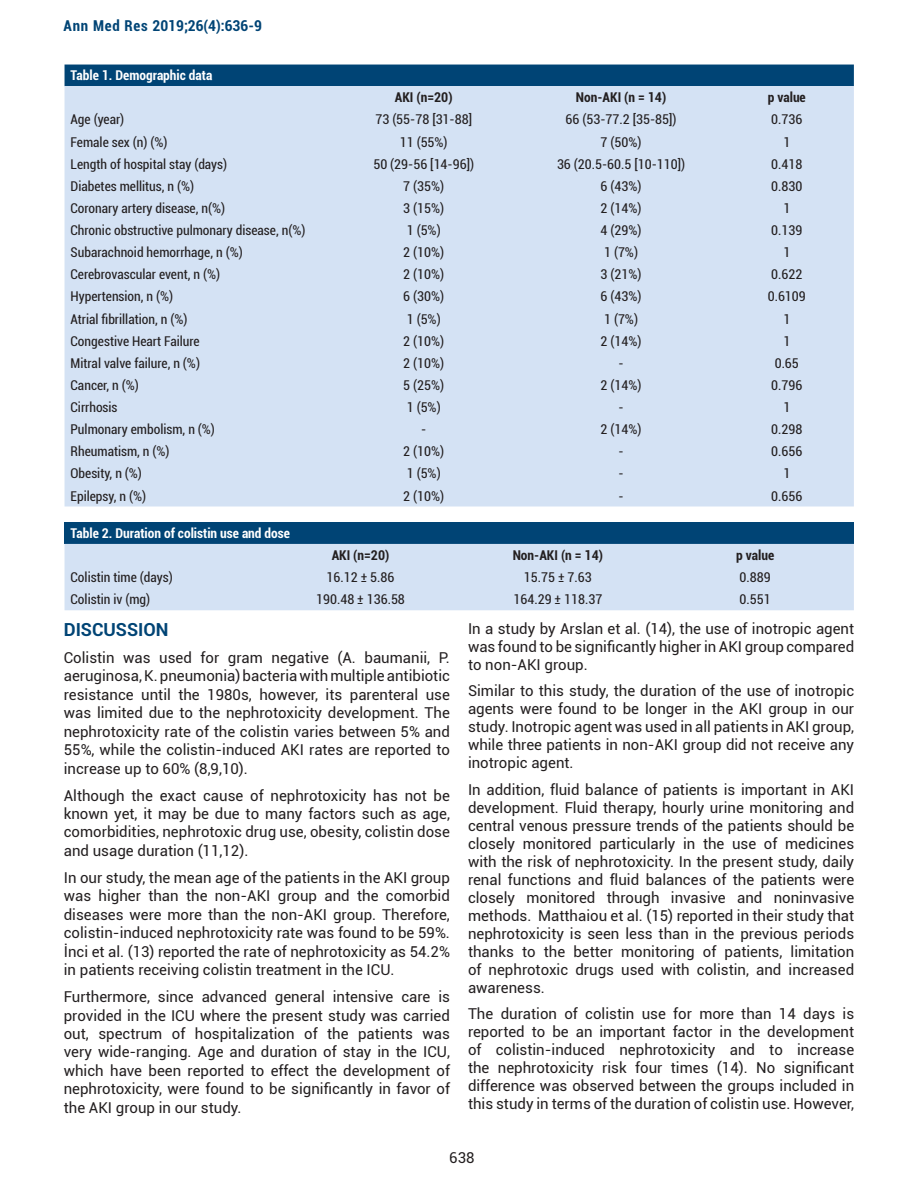
<style>
.page{position:relative;width:918px;height:1188px;background:#fff}
.page>*{position:absolute;margin:0;border:0;box-sizing:border-box;transform-origin:0 0}
.t1{font:700 18px "Roboto";color:#004475}
.t2{font:15px/18px "Roboto";color:#231f20;text-align:justify}
.t3{font:700 condensed 15px "Roboto";letter-spacing:.025em;color:#004475}
.tablo_içerik{font:condensed 13.5px "Roboto";color:#231f20}
.tablo_başlık{font:700 condensed 13.5px "Roboto";color:#fff}
.tablo_içerik-2{font:700 condensed 13.5px "Roboto";color:#231f20}
</style>
<div class="page">
<div style="left:65px;top:65px;width:789px;height:21px;background:#004475"></div>
<div style="left:65px;top:86px;width:789px;height:421px;background:#d4e2f4"></div>
<div style="left:65px;top:522px;width:789px;height:22px;background:#004475"></div>
<div style="left:65px;top:544px;width:789px;height:66px;background:#d4e2f4"></div>
<p class="t3" style="left:64px;top:15px;width:200px">Ann Med Res 2019;26(4):636-9</p>
<p class="tablo_başlık" style="left:71px;top:66px;width:143px">Table 1. Demographic data</p>
<p class="tablo_içerik-2" style="left:395px;top:88px;width:59px">AKI (n=20)</p>
<p class="tablo_içerik-2" style="left:576px;top:88px;width:92px">Non-AKI (n = 14)</p>
<p class="tablo_içerik-2" style="left:768px;top:88px;width:40px">p value</p>
<p class="tablo_içerik" style="left:71px;top:110px;width:55px">Age (year)</p>
<p class="tablo_içerik" style="left:375px;top:110px;width:98px">73 (55-78 [31-88]</p>
<p class="tablo_içerik" style="left:566px;top:110px;width:112px">66 (53-77.2 [35-85])</p>
<p class="tablo_içerik" style="left:771px;top:110px;width:33px">0.736</p>
<p class="tablo_içerik" style="left:71px;top:132px;width:99px">Female sex (n) (%)</p>
<p class="tablo_içerik" style="left:400px;top:132px;width:49px">11 (55%)</p>
<p class="tablo_içerik" style="left:601px;top:132px;width:42px">7 (50%)</p>
<p class="tablo_içerik" style="left:783px;top:132px;width:8px">1</p>
<p class="tablo_içerik" style="left:71px;top:154px;width:158px">Length of hospital stay (days)</p>
<p class="tablo_içerik" style="left:373px;top:154px;width:102px">50 (29-56 [14-96])</p>
<p class="tablo_içerik" style="left:557px;top:154px;width:130px">36 (20.5-60.5 [10-110])</p>
<p class="tablo_içerik" style="left:771px;top:154px;width:33px">0.418</p>
<p class="tablo_içerik" style="left:71px;top:177px;width:125px">Diabetes mellitus, n (%)</p>
<p class="tablo_içerik" style="left:403px;top:177px;width:42px">7 (35%)</p>
<p class="tablo_içerik" style="left:601px;top:177px;width:42px">6 (43%)</p>
<p class="tablo_içerik" style="left:771px;top:177px;width:33px">0.830</p>
<p class="tablo_içerik" style="left:71px;top:199px;width:156px">Coronary artery disease, n(%)</p>
<p class="tablo_içerik" style="left:403px;top:199px;width:42px">3 (15%)</p>
<p class="tablo_içerik" style="left:601px;top:199px;width:42px">2 (14%)</p>
<p class="tablo_içerik" style="left:783px;top:199px;width:8px">1</p>
<p class="tablo_içerik" style="left:71px;top:221px;width:236px">Chronic obstructive pulmonary disease, n(%)</p>
<p class="tablo_içerik" style="left:407px;top:221px;width:35px">1 (5%)</p>
<p class="tablo_içerik" style="left:601px;top:221px;width:42px">4 (29%)</p>
<p class="tablo_içerik" style="left:771px;top:221px;width:33px">0.139</p>
<p class="tablo_içerik" style="left:71px;top:243px;width:174px">Subarachnoid hemorrhage, n (%)</p>
<p class="tablo_içerik" style="left:403px;top:243px;width:42px">2 (10%)</p>
<p class="tablo_içerik" style="left:604px;top:243px;width:35px">1 (7%)</p>
<p class="tablo_içerik" style="left:783px;top:243px;width:8px">1</p>
<p class="tablo_içerik" style="left:71px;top:265px;width:151px">Cerebrovascular event, n (%)</p>
<p class="tablo_içerik" style="left:403px;top:265px;width:42px">2 (10%)</p>
<p class="tablo_içerik" style="left:601px;top:265px;width:42px">3 (21%)</p>
<p class="tablo_içerik" style="left:771px;top:265px;width:33px">0.622</p>
<p class="tablo_içerik" style="left:71px;top:287px;width:104px">Hypertension, n (%)</p>
<p class="tablo_içerik" style="left:403px;top:287px;width:42px">6 (30%)</p>
<p class="tablo_içerik" style="left:601px;top:287px;width:42px">6 (43%)</p>
<p class="tablo_içerik" style="left:768px;top:287px;width:40px">0.6109</p>
<p class="tablo_içerik" style="left:71px;top:309px;width:118px">Atrial fibrillation, n (%)</p>
<p class="tablo_içerik" style="left:407px;top:309px;width:35px">1 (5%)</p>
<p class="tablo_içerik" style="left:604px;top:309px;width:35px">1 (7%)</p>
<p class="tablo_içerik" style="left:783px;top:309px;width:8px">1</p>
<p class="tablo_içerik" style="left:71px;top:331px;width:131px">Congestive Heart Failure</p>
<p class="tablo_içerik" style="left:403px;top:331px;width:42px">2 (10%)</p>
<p class="tablo_içerik" style="left:601px;top:331px;width:42px">2 (14%)</p>
<p class="tablo_içerik" style="left:783px;top:331px;width:8px">1</p>
<p class="tablo_içerik" style="left:71px;top:354px;width:131px">Mitral valve failure, n (%)</p>
<p class="tablo_içerik" style="left:403px;top:354px;width:42px">2 (10%)</p>
<p class="tablo_içerik" style="left:618px;top:354px;width:7px">-</p>
<p class="tablo_içerik" style="left:775px;top:354px;width:26px">0.65</p>
<p class="tablo_içerik" style="left:71px;top:376px;width:70px">Cancer, n (%)</p>
<p class="tablo_içerik" style="left:403px;top:376px;width:42px">5 (25%)</p>
<p class="tablo_içerik" style="left:601px;top:376px;width:42px">2 (14%)</p>
<p class="tablo_içerik" style="left:771px;top:376px;width:33px">0.796</p>
<p class="tablo_içerik" style="left:71px;top:398px;width:49px">Cirrhosis</p>
<p class="tablo_içerik" style="left:407px;top:398px;width:35px">1 (5%)</p>
<p class="tablo_içerik" style="left:618px;top:398px;width:7px">-</p>
<p class="tablo_içerik" style="left:783px;top:398px;width:8px">1</p>
<p class="tablo_içerik" style="left:71px;top:420px;width:146px">Pulmonary embolism, n (%)</p>
<p class="tablo_içerik" style="left:421px;top:420px;width:7px">-</p>
<p class="tablo_içerik" style="left:601px;top:420px;width:42px">2 (14%)</p>
<p class="tablo_içerik" style="left:771px;top:420px;width:33px">0.298</p>
<p class="tablo_içerik" style="left:71px;top:442px;width:101px">Rheumatism, n (%)</p>
<p class="tablo_içerik" style="left:403px;top:442px;width:42px">2 (10%)</p>
<p class="tablo_içerik" style="left:618px;top:442px;width:7px">-</p>
<p class="tablo_içerik" style="left:771px;top:442px;width:33px">0.656</p>
<p class="tablo_içerik" style="left:71px;top:464px;width:73px">Obesity, n (%)</p>
<p class="tablo_içerik" style="left:407px;top:464px;width:35px">1 (5%)</p>
<p class="tablo_içerik" style="left:618px;top:464px;width:7px">-</p>
<p class="tablo_içerik" style="left:783px;top:464px;width:8px">1</p>
<p class="tablo_içerik" style="left:71px;top:486px;width:77px">Epilepsy, n (%)</p>
<p class="tablo_içerik" style="left:403px;top:486px;width:42px">2 (10%)</p>
<p class="tablo_içerik" style="left:618px;top:486px;width:7px">-</p>
<p class="tablo_içerik" style="left:771px;top:486px;width:33px">0.656</p>
<p class="tablo_başlık" style="left:71px;top:524px;width:221px">Table 2. Duration of colistin use and dose</p>
<p class="tablo_içerik-2" style="left:332px;top:546px;width:59px">AKI (n=20)</p>
<p class="tablo_içerik-2" style="left:513px;top:546px;width:92px">Non-AKI (n = 14)</p>
<p class="tablo_içerik-2" style="left:736px;top:546px;width:40px">p value</p>
<p class="tablo_içerik" style="left:71px;top:568px;width:104px">Colistin time (days)</p>
<p class="tablo_içerik" style="left:327px;top:568px;width:69px">16.12 ± 5.86</p>
<p class="tablo_içerik" style="left:524px;top:568px;width:69px">15.75 ± 7.63</p>
<p class="tablo_içerik" style="left:740px;top:568px;width:33px">0.889</p>
<p class="tablo_içerik" style="left:71px;top:590px;width:81px">Colistin iv (mg)</p>
<p class="tablo_içerik" style="left:316px;top:590px;width:90px">190.48 ± 136.58</p>
<p class="tablo_içerik" style="left:514px;top:590px;width:90px">164.29 ± 118.37</p>
<p class="tablo_içerik" style="left:740px;top:590px;width:33px">0.551</p>
<p class="t2" style="left:468px;top:619px;width:388px">In a study by Arslan et al. (14), the use of inotropic agent was found to be significantly higher in AKI group compared to non-AKI group.</p>
<p class="t2" style="left:468px;top:681px;width:388px">Similar to this study, the duration of the use of inotropic agents were found to be longer in the AKI group in our study. Inotropic agent was used in all patients in AKI group, while three patients in non-AKI group did not receive any inotropic agent.</p>
<p class="t2" style="left:468px;top:780px;width:388px">In addition, fluid balance of patients is important in AKI development. Fluid therapy, hourly urine monitoring and central venous pressure trends of the patients should be closely monitored particularly in the use of medicines with the risk of nephrotoxicity. In the present study, daily renal functions and fluid balances of the patients were closely monitored through invasive and noninvasive methods. Matthaiou et al. (15) reported in their study that nephrotoxicity is seen less than in the previous periods thanks to the better monitoring of patients, limitation of nephrotoxic drugs used with colistin, and increased awareness.</p>
<p class="t2" style="left:468px;top:1004px;width:388px">The duration of colistin use for more than 14 days is reported to be an important factor in the development of colistin-induced nephrotoxicity and to increase the nephrotoxicity risk four times (14). No significant difference was observed between the groups included in this study in terms of the duration of colistin use. However,</p>
<p class="t2" style="left:449px;top:1148px;width:27px">638</p>
<p class="t1" style="left:64px;top:617px;width:106px">DISCUSSION</p>
<p class="t2" style="left:64px;top:648px;width:388px;line-height:18.5px">Colistin was used for gram negative (A. baumanii, P. aeruginosa, K. pneumonia) bacteria with multiple antibiotic resistance until the 1980s, however, its parenteral use was limited due to the nephrotoxicity development. The nephrotoxicity rate of the colistin varies between 5% and 55%, while the colistin-induced AKI rates are reported to increase up to 60% (8,9,10).</p>
<p class="t2" style="left:64px;top:785px;width:388px;line-height:18.5px">Although the exact cause of nephrotoxicity has not be known yet, it may be due to many factors such as age, comorbidities, nephrotoxic drug use, obesity, colistin dose and usage duration (11,12).</p>
<p class="t2" style="left:64px;top:868px;width:388px;line-height:18.5px">In our study, the mean age of the patients in the AKI group was higher than the non-AKI group and the comorbid diseases were more than the non-AKI group. Therefore, colistin-induced nephrotoxicity rate was found to be 59%.<br>İnci et al. (13) reported the rate of nephrotoxicity as 54.2% in patients receiving colistin treatment in the ICU.</p>
<p class="t2" style="left:64px;top:987px;width:388px;line-height:18.5px">Furthermore, since advanced general intensive care is provided in the ICU where the present study was carried out, spectrum of hospitalization of the patients was very wide-ranging. Age and duration of stay in the ICU, which have been reported to effect the development of nephrotoxicity, were found to be significantly in favor of the AKI group in our study.</p>
</div>
